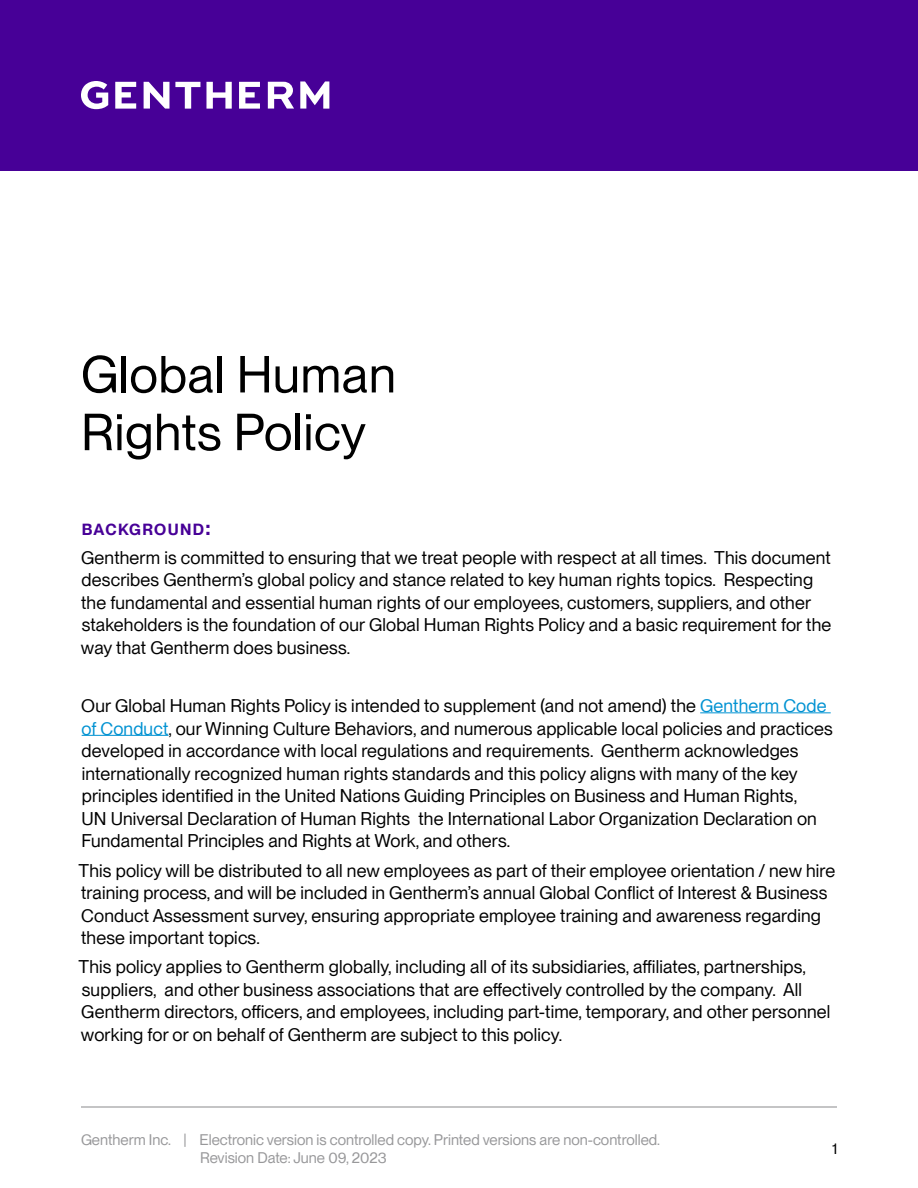
<style>
.page{position:relative;width:918px;height:1188px;background:#fff}
.page>*{position:absolute;margin:0;border:0;box-sizing:border-box;transform-origin:0 0}
.t1{font:51px/57.8px "PP Neue Montreal";letter-spacing:.01em;color:#000}
.t2{font:18px/22.5px "PP Neue Montreal";letter-spacing:.01em;color:#000}
.t3{font:600 15.75px "PP Neue Montreal";letter-spacing:.085em;color:#470097}
.t4{font:15px/18px "PP Neue Montreal";color:#98989a}
.t5{font:15px "PP Neue Montreal";color:#000}
.s1{font-size:22.5px}
.s2{color:#0092d2}
</style>
<div class="page">
<hr style="left:81px;top:1106px;width:756px;height:2px;background:#98989a">
<div style="left:0;top:0;width:918px;height:171px;background:#470097"></div>
<hr style="left:700px;top:713px;width:131px;height:1px;background:#0092d2">
<hr style="left:82px;top:735px;width:87px;height:1px;background:#0092d2">
<svg style="left:81px;top:81px;width:88px;height:28px"></svg>
<svg style="left:175px;top:81px;width:154px;height:28px"></svg>
<h1 class="t1" style="left:81px;top:346px;width:316px">Global Human<br>Rights Policy</h1>
<p class="t3" style="left:82px;top:520px;width:130px">BACKGROUND<span class="s1">:</span></p>
<p class="t2" style="left:81px;top:546px;width:752px">Gentherm is committed to ensuring that we treat people with respect at all times. This document describes Gentherm’s global policy and stance related to key human rights topics. Respecting the fundamental and essential human rights of our employees, customers, suppliers, and other stakeholders is the foundation of our Global Human Rights Policy and a basic requirement for the way that Gentherm does business.</p>
<p class="t2" style="left:81px;top:695px;width:753px">Our Global Human Rights Policy is intended to supplement (and not amend) the <span class="s2">Gentherm Code of Conduct</span>, our Winning Culture Behaviors, and numerous applicable local policies and practices developed in accordance with local regulations and requirements. Gentherm acknowledges internationally recognized human rights standards and this policy aligns with many of the key principles identified in the United Nations Guiding Principles on Business and Human Rights,<br>UN Universal Declaration of Human Rights the International Labor Organization Declaration on Fundamental Principles and Rights at Work, and others.</p>
<p class="t2" style="left:79px;top:859px;width:758px">This policy will be distributed to all new employees as part of their employee orientation / new hire training process, and will be included in Gentherm’s annual Global Conflict of Interest &amp; Business Conduct Assessment survey, ensuring appropriate employee training and awareness regarding these important topics.</p>
<p class="t2" style="left:79px;top:956px;width:753px">This policy applies to Gentherm globally, including all of its subsidiaries, affiliates, partnerships, suppliers, and other business associations that are effectively controlled by the company. All Gentherm directors, officers, and employees, including part-time, temporary, and other personnel working for or on behalf of Gentherm are subject to this policy.</p>
<p class="t4" style="left:200px;top:1130px;width:462px;text-indent:-119px">Gentherm Inc. | Electronic version is controlled copy. Printed versions are non-controlled.<br>Revision Date: June 09, 2023</p>
<p class="t5" style="left:833px;top:1140px;width:6px">1</p>
</div>
